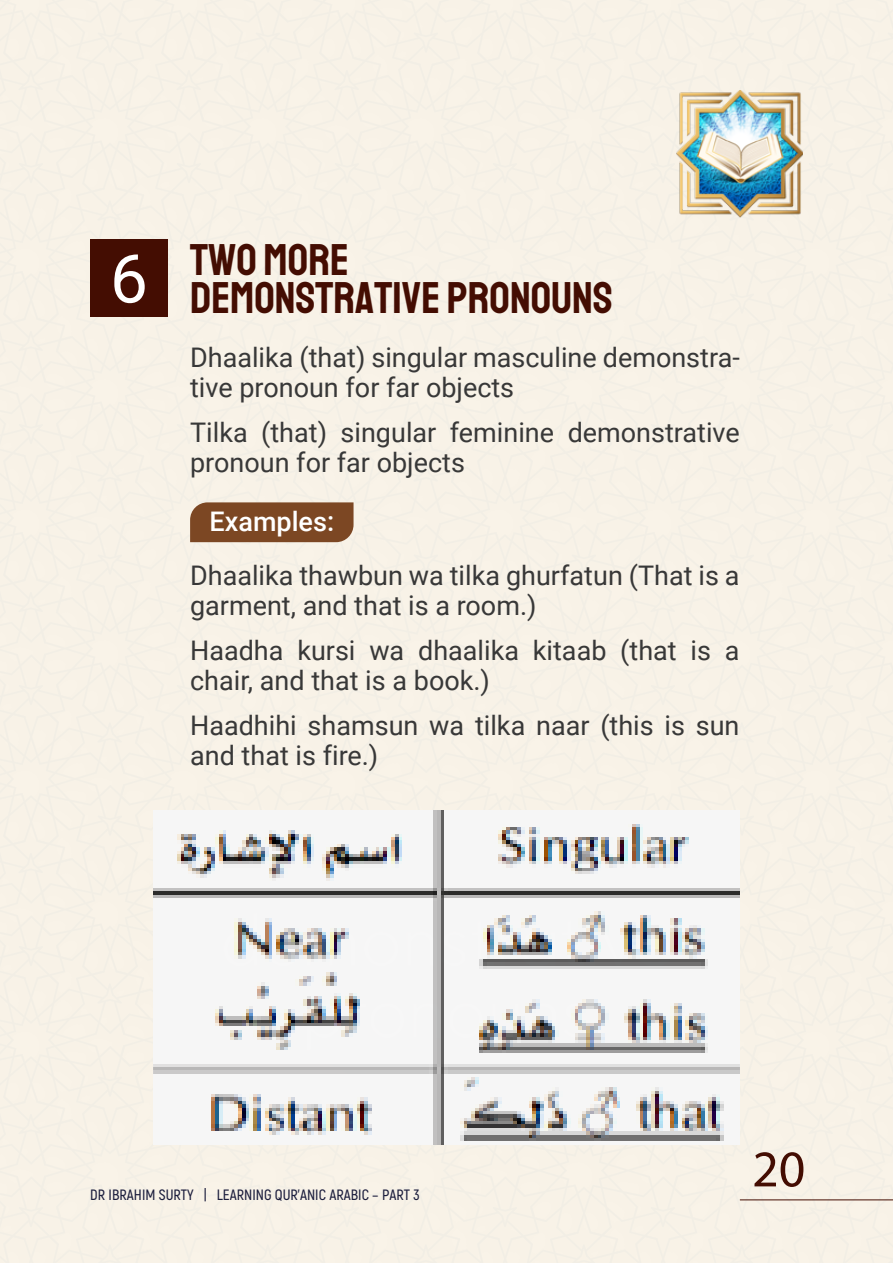
<style>
.page{position:relative;width:893px;height:1263px;background:#f8f2e7}
.page>*{position:absolute;margin:0;border:0;box-sizing:border-box;transform-origin:0 0}
.t1{font:51.75px "Myriad Pro";color:#440d02}
.t2{font:45px/37.5px "Staatliches";color:#440d02}
.t3{font:27px/30px "Roboto";color:#383838}
.t4{font:500 27px "Roboto";color:#fff}
.t5{font:600 15px "Akrobat";color:#1c1e3d}
.s1{font-family:"Roboto";font-size:67.5px;color:#fff}
</style>
<div class="page">
<div style="left:90px;top:240px;width:78px;height:77px;background:#440d02"></div>
<img style="left:676px;top:90px;width:127px;height:127px">
<hr style="left:740px;top:1199px;width:153px;height:1px;background:#440d02">
<img style="left:153px;top:810px;width:587px;height:335px">
<div style="left:190px;top:502px;width:164px;height:40px;background:#7c4723"></div>
<h2 class="t2" style="left:190px;top:241px;width:424px;text-indent:-80px"><span class="s1">6</span> TWO MORE<br>DEMONSTRATIVE PRONOUNS</h2>
<p class="t3" style="left:190px;top:342px;width:551px">Dhaalika (that) singular masculine demonstra&shy;tive pronoun for far objects</p>
<p class="t3" style="left:190px;top:417px;width:551px">Tilka (that) singular feminine demonstrative pronoun for far objects</p>
<p class="t4" style="left:210px;top:502px;width:126px">Examples:</p>
<p class="t3" style="left:190px;top:559px;width:551px">Dhaalika thawbun wa tilka ghurfatun (That is a garment, and that is a room.)</p>
<p class="t3" style="left:190px;top:634px;width:551px">Haadha kursi wa dhaalika kitaab (that is a chair, and that is a book.)</p>
<p class="t3" style="left:190px;top:709px;width:551px">Haadhihi shamsun wa tilka naar (this is sun and that is fire.)</p>
<p class="t5" style="left:90px;top:1185px;width:331px">DR IBRAHIM SURTY | LEARNING QUR’ANIC ARABIC – PART 3</p>
<h1 class="t1" style="left:752px;top:1137px;width:55px">20</h1>
</div>
